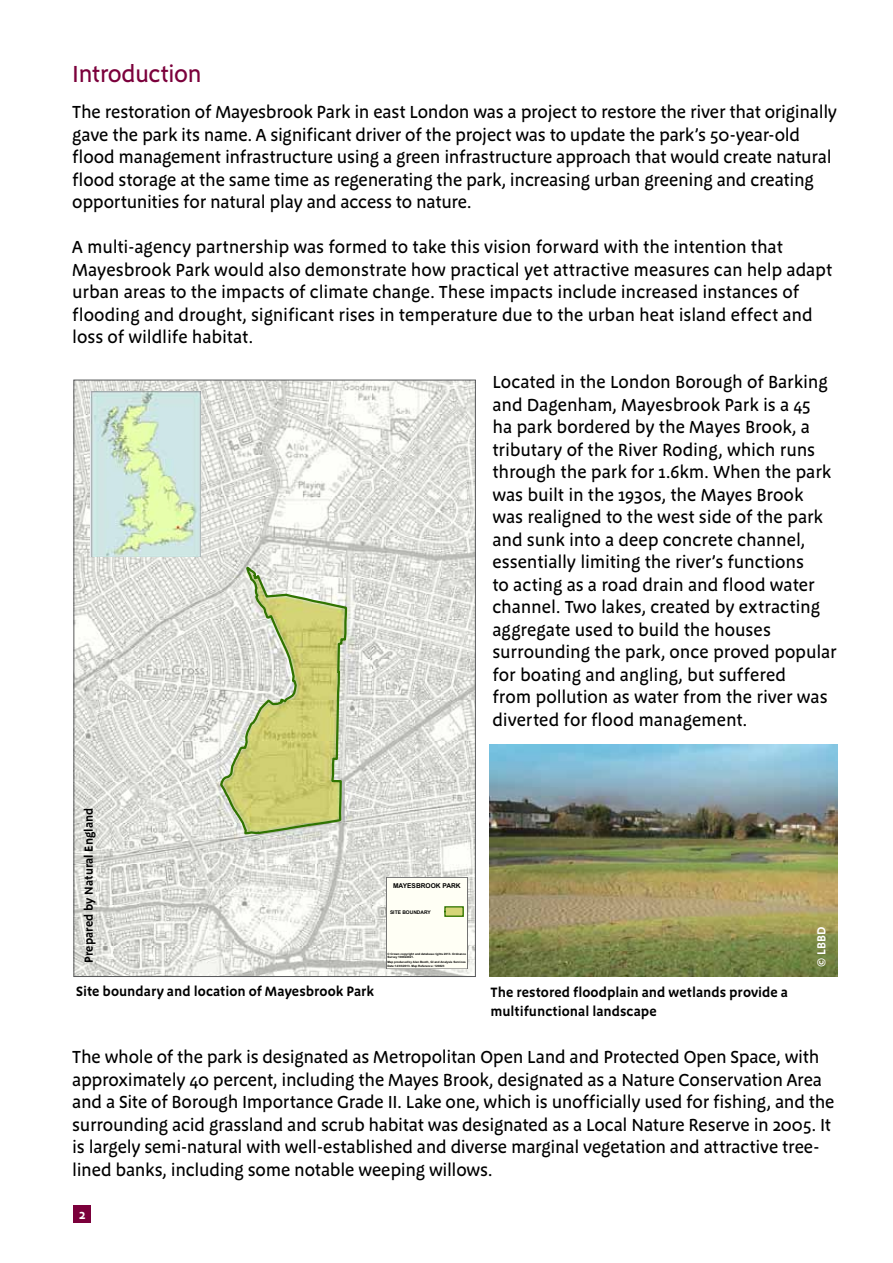
<style>
.page{position:relative;width:893px;height:1263px;background:#fff}
.page>*{position:absolute;margin:0;border:0;box-sizing:border-box;transform-origin:0 0}
.t1{font:500 24px "Megano OT";letter-spacing:-.025em;color:#7b003b}
.t2{font:500 18px/22.5px "Megano OT";letter-spacing:-.01em;color:#000}
.t3{font:600 13.95px/18.6px "Megano OT";color:#000}
.t4{font:600 13.5px "Megano OT";color:#fff}
.t5{font:600 12px "Megano OT";letter-spacing:.005em;color:#000}
.t6{font:600 12px "Megano OT";color:#fff}
.t7{font:700 6.6px "Arial";letter-spacing:-.005em;color:#000}
.t8{font:700 4.95px "Arial";letter-spacing:-.005em;color:#000}
.t9{font:700 3px/3.4px "Arial";color:#000}
</style>
<div class="page">
<div style="left:74px;top:1205px;width:17px;height:17px;background:#7b003b"></div>
<svg style="left:76px;top:382px;width:398px;height:593px"></svg>
<img style="left:91px;top:391px;width:110px;height:166px">
<svg style="left:386px;top:877px;width:81px;height:92px"></svg>
<div style="left:387px;top:877px;width:80px;height:91px;background:#fffff5"></div>
<img style="left:489px;top:744px;width:349px;height:232px">
<h1 class="t1" style="left:72px;top:60px;width:131px">Introduction</h1>
<p class="t2" style="left:72px;top:101px;width:766px">The restoration of Mayesbrook Park in east London was a project to restore the river that originally gave the park its name. A significant driver of the project was to update the park’s 50-year-old flood management infrastructure using a green infrastructure approach that would create natural flood storage at the same time as regenerating the park, increasing urban greening and creating opportunities for natural play and access to nature.</p>
<p class="t2" style="left:72px;top:236px;width:761px">A multi-agency partnership was formed to take this vision forward with the intention that Mayesbrook Park would also demonstrate how practical yet attractive measures can help adapt urban areas to the impacts of climate change. These impacts include increased instances of flooding and drought, significant rises in temperature due to the urban heat island effect and loss of wildlife habitat.</p>
<p class="t2" style="left:492px;top:371px;width:346px">Located in the London Borough of Barking and Dagenham, Mayesbrook Park is a 45<br>ha park bordered by the Mayes Brook, a tributary of the River Roding, which runs through the park for 1.6km. When the park was built in the 1930s, the Mayes Brook was realigned to the west side of the park and sunk into a deep concrete channel, essentially limiting the river’s functions<br>to acting as a road drain and flood water channel. Two lakes, created by extracting aggregate used to build the houses surrounding the park, once proved popular for boating and angling, but suffered<br>from pollution as water from the river was diverted for flood management.</p>
<p class="t5" style="left:82px;top:963px;width:157px;rotate:-90deg">Prepared by Natural England</p>
<p class="t3" style="left:76px;top:982px;width:299px">Site boundary and location of Mayesbrook Park</p>
<p class="t7" style="left:393px;top:881px;width:69px">MAYESBROOK PARK</p>
<p class="t8" style="left:390px;top:908px;width:42px">SITE BOUNDARY</p>
<p class="t9" style="left:387px;top:952px;width:80px">© Crown copyright and database rights 2013. Ordnance<br>Survey 100022021.</p>
<p class="t9" style="left:387px;top:961px;width:80px">Map produced by Alan Booth, GI and Analysis Services<br>Date:14/03/2013. Map Reference: 120823</p>
<p class="t3" style="left:491px;top:983px;width:299px">The restored floodplain and wetlands provide a multifunctional landscape</p>
<p class="t6" style="left:814px;top:966px;width:41px;rotate:-90deg">© LBBD</p>
<p class="t2" style="left:72px;top:1046px;width:764px">The whole of the park is designated as Metropolitan Open Land and Protected Open Space, with approximately 40 percent, including the Mayes Brook, designated as a Nature Conservation Area and a Site of Borough Importance Grade II. Lake one, which is unofficially used for fishing, and the surrounding acid grassland and scrub habitat was designated as a Local Nature Reserve in 2005. It is largely semi-natural with well-established and diverse marginal vegetation and attractive tree&shy;lined banks, including some notable weeping willows.</p>
<p class="t4" style="left:79px;top:1206px;width:8px">2</p>
</div>
